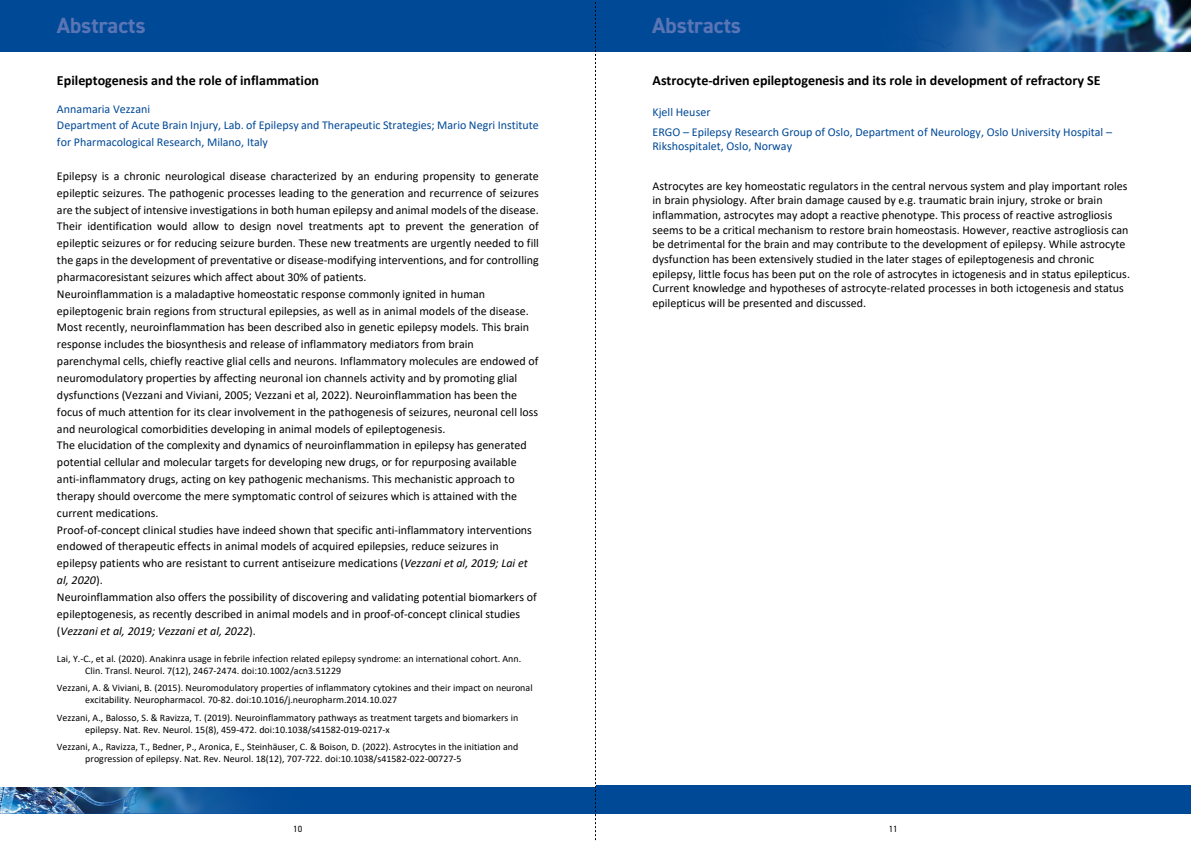
<style>
.page{position:relative;width:1191px;height:842px;background:#fff}
.page>*{position:absolute;margin:0;border:0;box-sizing:border-box;transform-origin:0 0}
.t1{font:700 22px "DIN2014";color:#5a75b5}
.t2{font:700 14px "Calibri";color:#000}
.t3{font:12px/16.8px "Calibri";color:#000}
.t4{font:12px/16.8px "Calibri";color:#004996}
.t5{font:10px/12.1px "Calibri";color:#000}
.t6{font:9px "DIN2014";color:#000}
.s1{font-style:italic}
</style>
<div class="page">
<div style="left:0;top:0;width:1191px;height:52px;background:#004996"></div>
<div style="left:0;top:785px;width:1191px;height:28px;background:#004996"></div>
<img style="left:919px;top:0;width:272px;height:52px">
<img style="left:0;top:787px;width:251px;height:26px">
<div style="left:0;top:66px;width:595px;height:721px;background:#fff"></div>
<svg style="left:595px;top:2px;width:1px;height:839px"></svg>
<h1 class="t1" style="left:57px;top:10px;width:90px">Abstracts</h1>
<h1 class="t1" style="left:652px;top:10px;width:90px">Abstracts</h1>
<p class="t2" style="left:57px;top:70px;width:263px">Epileptogenesis and the role of inflammation</p>
<p class="t4" style="left:57px;top:100px;width:483px">Annamaria Vezzani<br>Department of Acute Brain Injury, Lab. of Epilepsy and Therapeutic Strategies; Mario Negri Institute for Pharmacological Research, Milano, Italy</p>
<p class="t3" style="left:57px;top:167px;width:483px">Epilepsy is a chronic neurological disease characterized by an enduring propensity to generate epileptic seizures. The pathogenic processes leading to the generation and recurrence of seizures are the subject of intensive investigations in both human epilepsy and animal models of the disease.<br>Their identification would allow to design novel treatments apt to prevent the generation of epileptic seizures or for reducing seizure burden. These new treatments are urgently needed to fill the gaps in the development of preventative or disease-modifying interventions, and for controlling pharmacoresistant seizures which affect about 30% of patients.<br>Neuroinflammation is a maladaptive homeostatic response commonly ignited in human epileptogenic brain regions from structural epilepsies, as well as in animal models of the disease.<br>Most recently, neuroinflammation has been described also in genetic epilepsy models. This brain response includes the biosynthesis and release of inflammatory mediators from brain parenchymal cells, chiefly reactive glial cells and neurons. Inflammatory molecules are endowed of neuromodulatory properties by affecting neuronal ion channels activity and by promoting glial dysfunctions (Vezzani and Viviani, 2005; Vezzani et al, 2022). Neuroinflammation has been the focus of much attention for its clear involvement in the pathogenesis of seizures, neuronal cell loss and neurological comorbidities developing in animal models of epileptogenesis.<br>The elucidation of the complexity and dynamics of neuroinflammation in epilepsy has generated potential cellular and molecular targets for developing new drugs, or for repurposing available anti-inflammatory drugs, acting on key pathogenic mechanisms. This mechanistic approach to therapy should overcome the mere symptomatic control of seizures which is attained with the current medications.<br>Proof-of-concept clinical studies have indeed shown that specific anti-inflammatory interventions endowed of therapeutic effects in animal models of acquired epilepsies, reduce seizures in epilepsy patients who are resistant to current antiseizure medications (<span class="s1">Vezzani et al, 2019; Lai et al, 2020</span>).<br>Neuroinflammation also offers the possibility of discovering and validating potential biomarkers of epileptogenesis, as recently described in animal models and in proof-of-concept clinical studies (<span class="s1">Vezzani et al, 2019; Vezzani et al, 2022</span>).</p>
<p class="t5" style="left:85px;top:652px;width:437px;text-indent:-28px">Lai, Y.-C., et al. (2020). Anakinra usage in febrile infection related epilepsy syndrome: an international cohort. Ann.<br>Clin. Transl. Neurol. 7(12), 2467-2474. doi:10.1002/acn3.51229</p>
<p class="t5" style="left:85px;top:682px;width:449px;text-indent:-28px">Vezzani, A. &amp; Viviani, B. (2015). Neuromodulatory properties of inflammatory cytokines and their impact on neuronal excitability. Neuropharmacol. 70-82. doi:10.1016/j.neuropharm.2014.10.027</p>
<p class="t5" style="left:85px;top:711px;width:434px;text-indent:-28px">Vezzani, A., Balosso, S. &amp; Ravizza, T. (2019). Neuroinflammatory pathways as treatment targets and biomarkers in epilepsy. Nat. Rev. Neurol. 15(8), 459-472. doi:10.1038/s41582-019-0217-x</p>
<p class="t5" style="left:85px;top:740px;width:434px;text-indent:-28px">Vezzani, A., Ravizza, T., Bedner, P., Aronica, E., Steinhäuser, C. &amp; Boison, D. (2022). Astrocytes in the initiation and progression of epilepsy. Nat. Rev. Neurol. 18(12), 707-722. doi:10.1038/s41582-022-00727-5</p>
<p class="t2" style="left:652px;top:70px;width:449px">Astrocyte-driven epileptogenesis and its role in development of refractory SE</p>
<p class="t4" style="left:652px;top:102px;width:461px;line-height:19.7px">Kjell Heuser<br>ERGO – Epilepsy Research Group of Oslo, Department of Neurology, Oslo University Hospital –</p>
<p class="t4" style="left:652px;top:138px;width:141px">Rikshospitalet, Oslo, Norway</p>
<p class="t3" style="left:652px;top:178px;width:479px;line-height:14.7px">Astrocytes are key homeostatic regulators in the central nervous system and play important roles in brain physiology. After brain damage caused by e.g. traumatic brain injury, stroke or brain inflammation, astrocytes may adopt a reactive phenotype. This process of reactive astrogliosis seems to be a critical mechanism to restore brain homeostasis. However, reactive astrogliosis can be detrimental for the brain and may contribute to the development of epilepsy. While astrocyte dysfunction has been extensively studied in the later stages of epileptogenesis and chronic epilepsy, little focus has been put on the role of astrocytes in ictogenesis and in status epilepticus.<br>Current knowledge and hypotheses of astrocyte-related processes in both ictogenesis and status epilepticus will be presented and discussed.</p>
<p class="t6" style="left:293px;top:823px;width:10px">10</p>
<p class="t6" style="left:888px;top:823px;width:10px">11</p>
</div>
